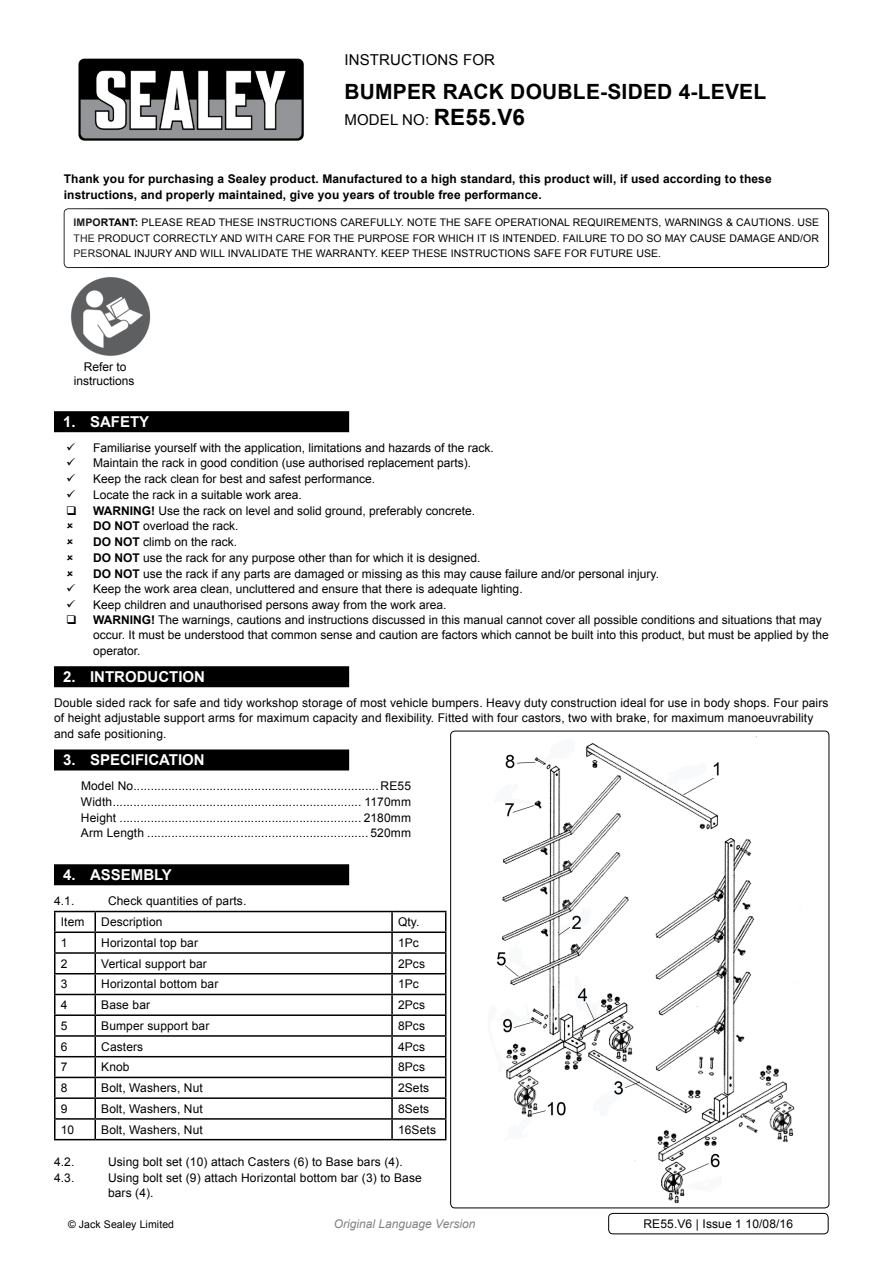
<style>
.page{position:relative;width:893px;height:1263px;background:#fff}
.page>*{position:absolute;margin:0;border:0;box-sizing:border-box;transform-origin:0 0}
.t1{font:700 21px "Arial";letter-spacing:.01em;color:#000}
.t2{font:700 15px "Arial";color:#fff}
.t3{font:15px "Arial";letter-spacing:.01em;color:#000}
.t4{font:12px/15.6px "Arial";letter-spacing:.01em;color:#000}
.t5{font:700 12px/15.8px "Arial";letter-spacing:.01em;color:#000}
.t6{font:italic 12px "Arial";color:#808285}
.t7{font:10.5px/15.8px "Arial";letter-spacing:.01em;color:#000;text-align:justify}
.s1{font-weight:700;font-size:22.5px}
.s2{font-weight:700}
</style>
<div class="page">
<img style="left:78px;top:58px;width:226px;height:83px">
<div style="left:64px;top:208px;width:765px;height:60px;border:1px solid #000;border-radius:4px"></div>
<div style="left:54px;top:411px;width:295px;height:21px;background:#000"></div>
<div style="left:54px;top:666px;width:295px;height:21px;background:#000"></div>
<div style="left:54px;top:749px;width:295px;height:21px;background:#000"></div>
<div style="left:54px;top:864px;width:295px;height:21px;background:#000"></div>
<hr style="left:54px;top:911px;width:41px;height:1px;background:#000">
<hr style="left:95px;top:911px;width:297px;height:1px;background:#000">
<hr style="left:392px;top:911px;width:54px;height:1px;background:#000">
<hr style="left:54px;top:931px;width:41px;height:2px;background:#000">
<hr style="left:95px;top:931px;width:297px;height:2px;background:#000">
<hr style="left:392px;top:931px;width:54px;height:2px;background:#000">
<hr style="left:54px;top:952px;width:41px;height:2px;background:#000">
<svg style="left:54px;top:912px;width:2px;height:61px"></svg>
<hr style="left:95px;top:952px;width:297px;height:2px;background:#000">
<svg style="left:94px;top:912px;width:2px;height:61px"></svg>
<hr style="left:392px;top:952px;width:54px;height:2px;background:#000">
<svg style="left:391px;top:912px;width:2px;height:61px"></svg>
<hr style="left:54px;top:973px;width:41px;height:1px;background:#000">
<hr style="left:54px;top:974px;width:2px;height:20px;background:#000">
<hr style="left:95px;top:973px;width:297px;height:1px;background:#000">
<hr style="left:94px;top:974px;width:2px;height:20px;background:#000">
<hr style="left:392px;top:973px;width:54px;height:1px;background:#000">
<hr style="left:391px;top:974px;width:2px;height:20px;background:#000">
<hr style="left:54px;top:994px;width:41px;height:1px;background:#000">
<hr style="left:95px;top:994px;width:297px;height:1px;background:#000">
<hr style="left:392px;top:994px;width:54px;height:1px;background:#000">
<hr style="left:54px;top:1014px;width:41px;height:2px;background:#000">
<hr style="left:95px;top:1014px;width:297px;height:2px;background:#000">
<hr style="left:392px;top:1014px;width:54px;height:2px;background:#000">
<hr style="left:54px;top:1035px;width:41px;height:2px;background:#000">
<svg style="left:54px;top:995px;width:2px;height:61px"></svg>
<hr style="left:95px;top:1035px;width:297px;height:2px;background:#000">
<svg style="left:94px;top:995px;width:2px;height:61px"></svg>
<hr style="left:392px;top:1035px;width:54px;height:2px;background:#000">
<svg style="left:391px;top:995px;width:2px;height:61px"></svg>
<hr style="left:54px;top:1056px;width:41px;height:1px;background:#000">
<hr style="left:54px;top:1057px;width:2px;height:20px;background:#000">
<hr style="left:95px;top:1056px;width:297px;height:1px;background:#000">
<hr style="left:94px;top:1057px;width:2px;height:20px;background:#000">
<hr style="left:392px;top:1056px;width:54px;height:1px;background:#000">
<hr style="left:391px;top:1057px;width:2px;height:20px;background:#000">
<hr style="left:54px;top:1077px;width:41px;height:1px;background:#000">
<hr style="left:95px;top:1077px;width:297px;height:1px;background:#000">
<hr style="left:392px;top:1077px;width:54px;height:1px;background:#000">
<hr style="left:54px;top:1097px;width:41px;height:2px;background:#000">
<hr style="left:95px;top:1097px;width:297px;height:2px;background:#000">
<hr style="left:392px;top:1097px;width:54px;height:2px;background:#000">
<hr style="left:54px;top:1118px;width:41px;height:2px;background:#000">
<svg style="left:54px;top:1078px;width:2px;height:61px"></svg>
<hr style="left:95px;top:1118px;width:297px;height:2px;background:#000">
<svg style="left:94px;top:1078px;width:2px;height:61px"></svg>
<hr style="left:392px;top:1118px;width:54px;height:2px;background:#000">
<svg style="left:391px;top:1078px;width:2px;height:61px"></svg>
<svg style="left:445px;top:912px;width:1px;height:227px"></svg>
<hr style="left:54px;top:1139px;width:41px;height:1px;background:#000">
<hr style="left:95px;top:1139px;width:297px;height:1px;background:#000">
<hr style="left:392px;top:1139px;width:54px;height:1px;background:#000">
<div style="left:608px;top:1213px;width:220px;height:21px;border:1px solid #000;border-radius:4px"></div>
<img style="left:71px;top:277px;width:80px;height:79px">
<img style="left:497px;top:736px;width:298px;height:467px">
<p class="t3" style="left:344px;top:50px;width:152px">instructions for</p>
<h1 class="t1" style="left:344px;top:78px;width:423px">bumper rack double-sided 4-level</h1>
<p class="t3" style="left:344px;top:110px;width:182px">model no: <span class="s1">RE55.V6</span></p>
<p class="t5" style="left:64px;top:171px;width:709px">Thank you for purchasing a Sealey product. Manufactured to a high standard, this product will, if used according to these instructions, and properly maintained, give you years of trouble free performance.</p>
<p class="t7" style="left:74px;top:214px;width:747px"><span class="s2">IMPORTANT:</span> PLEASE READ THESE INSTRUCTIONS CAREFULLY. NOTE THE SAFE OPERATIONAL REQUIREMENTS, WARNINGS &amp; CAUTIONS. USE THE PRODUCT CORRECTLY AND WITH CARE FOR THE PURPOSE FOR WHICH IT IS INTENDED. FAILURE TO DO SO MAY CAUSE DAMAGE AND/OR PERSONAL INJURY AND WILL INVALIDATE THE WARRANTY. KEEP THESE INSTRUCTIONS SAFE FOR FUTURE USE.</p>
<p class="t4" style="left:74px;top:359px;width:62px;line-height:14.4px;text-align:center">Refer to instructions</p>
<p class="t2" style="left:63px;top:412px;width:88px">1. safety</p>
<p class="t4" style="left:93px;top:440px;width:737px">Familiarise yourself with the application, limitations and hazards of the rack.<br>Maintain the rack in good condition (use authorised replacement parts).<br>Keep the rack clean for best and safest performance.<br>Locate the rack in a suitable work area.<br><span class="s2">WARNING!</span> Use the rack on level and solid ground, preferably concrete.<br><span class="s2">DO NOT</span> overload the rack.<br><span class="s2">DO NOT</span> climb on the rack.<br><span class="s2">DO NOT</span> use the rack for any purpose other than for which it is designed.<br><span class="s2">DO NOT</span> use the rack if any parts are damaged or missing as this may cause failure and/or personal injury.<br>Keep the work area clean, uncluttered and ensure that there is adequate lighting.<br>Keep children and unauthorised persons away from the work area.<br><span class="s2">WARNING!</span> The warnings, cautions and instructions discussed in this manual cannot cover all possible conditions and situations that may occur. It must be understood that common sense and caution are factors which cannot be built into this product, but must be applied by the operator.</p>
<p class="t2" style="left:63px;top:667px;width:141px">2. introduction</p>
<p class="t4" style="left:54px;top:695px;width:776px">Double sided rack for safe and tidy workshop storage of most vehicle bumpers. Heavy duty construction ideal for use in body shops. Four pairs of height adjustable support arms for maximum capacity and flexibility. Fitted with four castors, two with brake, for maximum manoeuvrability and safe positioning.</p>
<p class="t2" style="left:63px;top:750px;width:141px">3. specification</p>
<p class="t4" style="left:81px;top:778px;width:332px;text-align:justify">Model No....................................................................... RE55<br>Width........................................................................ 1170mm Height ...................................................................... 2180mm Arm Length ................................................................ 520mm</p>
<p class="t2" style="left:63px;top:865px;width:110px">4. assembly</p>
<p class="t4" style="left:54px;top:893px;width:40px">4.1. C</p>
<p class="t4" style="left:117px;top:893px;width:131px">heck quantities of parts.</p>
<p class="t4" style="left:61px;top:914px;width:25px">Item</p>
<p class="t4" style="left:101px;top:914px;width:63px">Description</p>
<p class="t4" style="left:398px;top:914px;width:23px">Qty.</p>
<p class="t4" style="left:61px;top:935px;width:8px">1</p>
<p class="t4" style="left:101px;top:935px;width:98px">Horizontal top bar</p>
<p class="t4" style="left:398px;top:935px;width:22px">1Pc</p>
<p class="t4" style="left:61px;top:956px;width:8px">2</p>
<p class="t4" style="left:101px;top:956px;width:107px">Vertical support bar</p>
<p class="t4" style="left:398px;top:956px;width:29px">2Pcs</p>
<p class="t4" style="left:61px;top:976px;width:8px">3</p>
<p class="t4" style="left:101px;top:976px;width:119px">Horizontal bottom bar</p>
<p class="t4" style="left:398px;top:976px;width:22px">1Pc</p>
<p class="t4" style="left:61px;top:997px;width:8px">4</p>
<p class="t4" style="left:101px;top:997px;width:51px">Base bar</p>
<p class="t4" style="left:398px;top:997px;width:29px">2Pcs</p>
<p class="t4" style="left:61px;top:1018px;width:8px">5</p>
<p class="t4" style="left:101px;top:1018px;width:110px">Bumper support bar</p>
<p class="t4" style="left:398px;top:1018px;width:29px">8Pcs</p>
<p class="t4" style="left:61px;top:1039px;width:8px">6</p>
<p class="t4" style="left:101px;top:1039px;width:44px">Casters</p>
<p class="t4" style="left:398px;top:1039px;width:29px">4Pcs</p>
<p class="t4" style="left:61px;top:1059px;width:8px">7</p>
<p class="t4" style="left:101px;top:1059px;width:30px">Knob</p>
<p class="t4" style="left:398px;top:1059px;width:29px">8Pcs</p>
<p class="t4" style="left:61px;top:1080px;width:8px">8</p>
<p class="t4" style="left:101px;top:1080px;width:103px">Bolt, Washers, N ut</p>
<p class="t4" style="left:398px;top:1080px;width:33px">2Sets</p>
<p class="t4" style="left:61px;top:1101px;width:8px">9</p>
<p class="t4" style="left:101px;top:1101px;width:103px">Bolt, Washers, N ut</p>
<p class="t4" style="left:398px;top:1101px;width:33px">8Sets</p>
<p class="t4" style="left:61px;top:1122px;width:15px">10</p>
<p class="t4" style="left:101px;top:1122px;width:103px">Bolt, Washers, N ut</p>
<p class="t4" style="left:398px;top:1122px;width:39px">16Sets</p>
<p class="t4" style="left:54px;top:1154px;width:40px">4.2. U</p>
<p class="t4" style="left:117px;top:1154px;width:287px">sing bolt set (10) attach Casters (6) to Base bars (4).</p>
<p class="t4" style="left:54px;top:1170px;width:40px">4.3. U</p>
<p class="t4" style="left:108px;top:1170px;width:315px;text-indent:9px">sing bolt set (9) attach Horizontal bottom bar (3) to Base bars (4).</p>
<p class="t7" style="left:68px;top:1217px;width:108px">© Jack Sealey Limited</p>
<p class="t6" style="left:334px;top:1216px;width:143px">Original Language Version</p>
<p class="t4" style="left:643px;top:1216px;width:151px">RE55.V6 | Issue 1 10/08/16</p>
</div>
